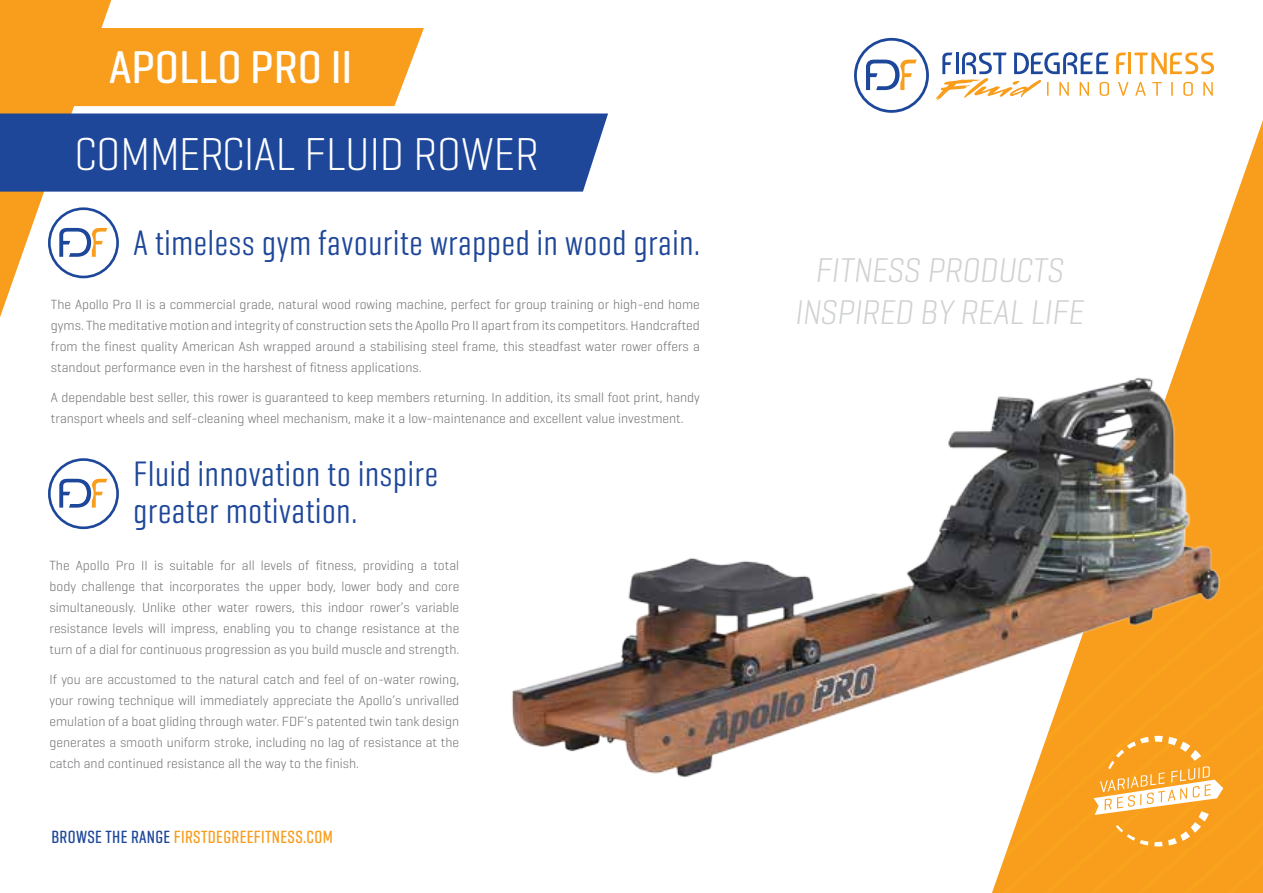
<style>
.page{position:relative;width:1263px;height:893px;background:#fff}
.page>*{position:absolute;margin:0;border:0;box-sizing:border-box;transform-origin:0 0}
.t1{font:46.95px "Geogrotesque Cond";color:#fff}
.t2{font:600 46.95px "Geogrotesque Cond";color:#fff}
.t3{font:500 36px/36.2px "Geogrotesque Comp";letter-spacing:.02em;color:#1e4799}
.t4{font:italic 34.95px/42px "Geogrotesque Cond";color:#cfd1d2;text-align:center}
.t5{font:600 18px "Geogrotesque Comp";letter-spacing:.02em;color:#f99d1c}
.t6{font:13.5px/21px "Geogrotesque";color:#6d6e71;text-align:justify}
.s1{color:#1e4799}
</style>
<div class="page">
<svg style="left:1236px;top:120px;width:27px;height:76px"></svg>
<svg style="left:1116px;top:53px;width:10px;height:21px"></svg>
<hr style="left:1128px;top:53px;width:3px;height:21px;background:#f99d1c">
<svg style="left:1134px;top:53px;width:80px;height:21px"></svg>
<svg style="left:1118px;top:82px;width:10px;height:14px"></svg>
<svg style="left:1135px;top:82px;width:11px;height:14px"></svg>
<svg style="left:1152px;top:82px;width:10px;height:14px"></svg>
<svg style="left:1171px;top:82px;width:2px;height:14px"></svg>
<svg style="left:1183px;top:82px;width:10px;height:14px"></svg>
<svg style="left:1203px;top:82px;width:10px;height:14px"></svg>
<svg style="left:854px;top:38px;width:75px;height:75px"></svg>
<svg style="left:936px;top:52px;width:173px;height:49px"></svg>
<img style="left:512px;top:196px;width:751px;height:694px">
<svg style="left:0;top:0;width:424px;height:317px"></svg>
<svg style="left:48px;top:458px;width:71px;height:71px"></svg>
<div style="left:0;top:113px;width:608px;height:79px;background:#1e4799"></div>
<svg style="left:1093px;top:736px;width:130px;height:110px"></svg>
<h1 class="t2" style="left:109px;top:38px;width:245px">APOLLO PRO II</h1>
<h1 class="t1" style="left:74px;top:125px;width:466px">COMMERCIAL FLUID ROWER</h1>
<h2 class="t3" style="left:134px;top:223px;width:568px">A timeless gym favourite wrapped in wood grain.</h2>
<p class="t6" style="left:51px;top:294px;width:650px">The Apollo Pro II is a commercial grade, natural wood rowing machine, perfect for group training or high-end home gyms. The meditative motion and integrity of construction sets the Apollo Pro II apart from its competitors. Handcrafted from the finest quality American Ash wrapped around a stabilising steel frame, this steadfast water rower offers a standout performance even in the harshest of fitness applications.</p>
<p class="t6" style="left:51px;top:386px;width:650px">A dependable best seller, this rower is guaranteed to keep members returning. In addition, its small foot print, handy transport wheels and self-cleaning wheel mechanism, make it a low-maintenance and excellent value investment.</p>
<h2 class="t3" style="left:134px;top:455px;width:306px">Fluid innovation to inspire greater motivation.</h2>
<p class="t6" style="left:49px;top:555px;width:411px">The Apollo Pro II is suitable for all levels of fitness, providing a total body challenge that incorporates the upper body, lower body and core simultaneously. Unlike other water rowers, this indoor rower’s variable resistance levels will impress, enabling you to change resistance at the turn of a dial for continuous progression as you build muscle and strength.</p>
<p class="t6" style="left:49px;top:668px;width:411px">If you are accustomed to the natural catch and feel of on-water rowing, your rowing technique will immediately appreciate the Apollo’s unrivalled emulation of a boat gliding through water. FDF’s patented twin tank design generates a smooth uniform stroke, including no lag of resistance at the catch and continued resistance all the way to the finish.</p>
<h3 class="t5" style="left:51px;top:825px;width:283px"><span class="s1">BROWSE THE RANGE</span> FIRSTDEGREEFITNESS.COM</h3>
<h3 class="t4" style="left:796px;top:248px;width:290px">FITNESS PRODUCTS<br>INSPIRED BY REAL LIFE</h3>
</div>
